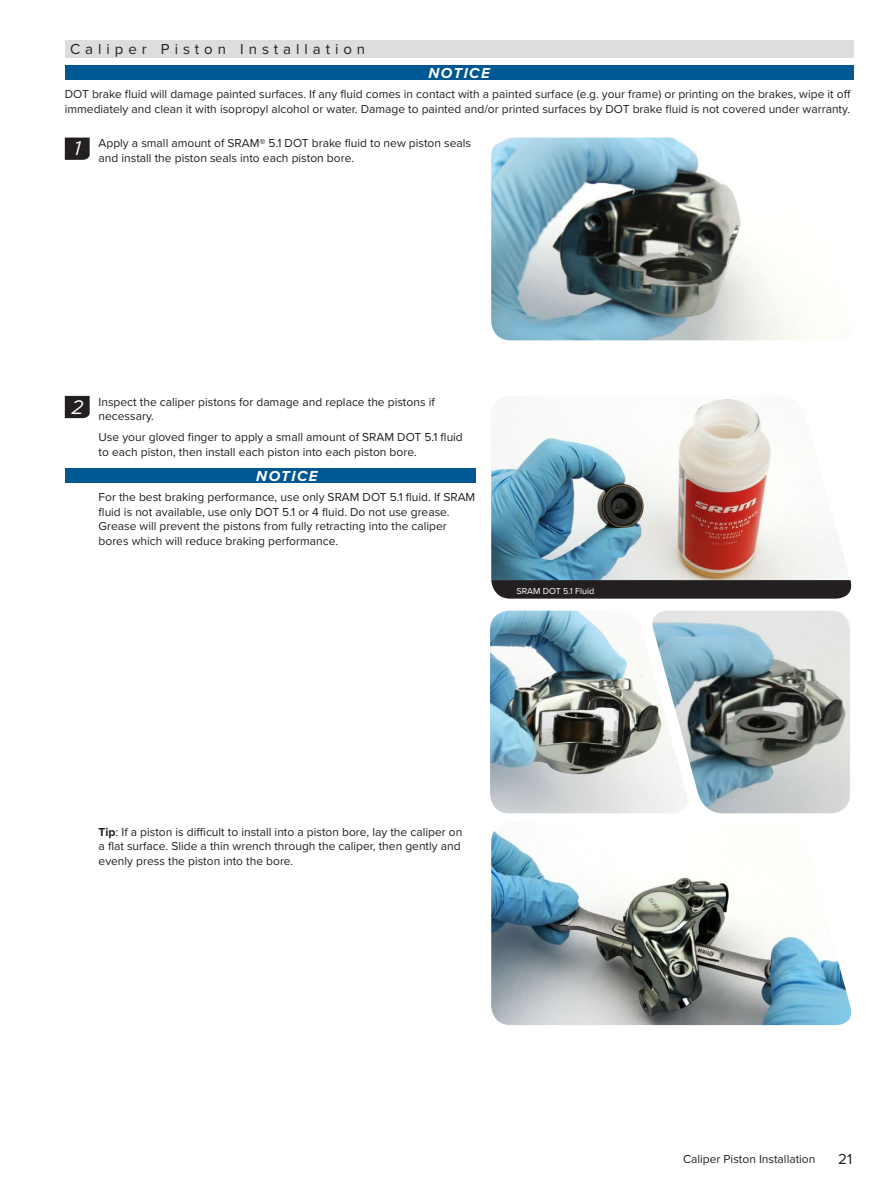
<style>
.page{position:relative;width:894px;height:1188px;background:#fff}
.page>*{position:absolute;margin:0;border:0;box-sizing:border-box;transform-origin:0 0}
.t1{font:italic 19.5px "Gotham";color:#fff}
.Section_Title_-_Grey{font:15px "Proxima Nova";letter-spacing:.33em;color:#231f20}
.Signal_Word_centered{font:italic 700 15px "Proxima Nova";letter-spacing:.1em;color:#fff}
.Signal_Word_left_ind{font:italic 700 15px "Proxima Nova";letter-spacing:.1em;color:#fff}
.Normal_Text_-_Right{font:12px/14.4px "Proxima Nova";color:#231f20}
.Normal_Text_-_Full_W{font:12px/14.4px "Proxima Nova";color:#231f20}
.Picture_Caption_left{font:9px "Proxima Nova";color:#fff}
.s1{font-weight:700}
</style>
<div class="page">
<div style="left:65px;top:40px;width:788px;height:18px;background:#dcddde"></div>
<div style="left:65px;top:65px;width:788px;height:15px;background:#005893"></div>
<div style="left:65px;top:468px;width:410px;height:15px;background:#005893"></div>
<img style="left:491px;top:138px;width:324px;height:202px">
<svg style="left:65px;top:138px;width:25px;height:22px"></svg>
<svg style="left:65px;top:396px;width:25px;height:22px"></svg>
<svg style="left:491px;top:580px;width:361px;height:19px;background:#2c2829"></svg>
<img style="left:491px;top:399px;width:359px;height:181px">
<img style="left:490px;top:611px;width:158px;height:202px">
<img style="left:648px;top:611px;width:202px;height:202px">
<img style="left:491px;top:830px;width:361px;height:195px">
<p class="Section_Title_-_Grey" style="left:70px;top:40px;width:296px">Caliper Piston Installation</p>
<p class="Signal_Word_centered" style="left:428px;top:64px;width:63px">NOTICE</p>
<p class="Normal_Text_-_Full_W" style="left:65px;top:87px;width:787px">DOT brake fluid will damage painted surfaces. If any fluid comes in contact with a painted surface (e.g. your frame) or printing on the brakes, wipe it off immediately and clean it with isopropyl alcohol or water. Damage to painted and/or printed surfaces by DOT brake fluid is not covered under warranty.</p>
<p class="Normal_Text_-_Right" style="left:99px;top:136px;width:374px">Apply a small amount of SRAM® 5.1 DOT brake fluid to new piston seals and install the piston seals into each piston bore.</p>
<p class="t1" style="left:74px;top:136px;width:9px">1</p>
<p class="t1" style="left:72px;top:394px;width:13px">2</p>
<p class="Normal_Text_-_Right" style="left:99px;top:395px;width:338px">Inspect the caliper pistons for damage and replace the pistons if necessary.</p>
<p class="Normal_Text_-_Right" style="left:99px;top:430px;width:366px">Use your gloved finger to apply a small amount of SRAM DOT 5.1 fluid to each piston, then install each piston into each piston bore.</p>
<p class="Signal_Word_left_ind" style="left:256px;top:467px;width:63px">NOTICE</p>
<p class="Normal_Text_-_Right" style="left:99px;top:490px;width:378px">For the best braking performance, use only SRAM DOT 5.1 fluid. If SRAM fluid is not available, use only DOT 5.1 or 4 fluid. Do not use grease.<br>Grease will prevent the pistons from fully retracting into the caliper bores which will reduce braking performance.</p>
<p class="Picture_Caption_left" style="left:516px;top:585px;width:79px">SRAM DOT 5.1 Fluid</p>
<p class="Normal_Text_-_Right" style="left:99px;top:825px;width:365px"><span class="s1">Tip</span>: If a piston is difficult to install into a piston bore, lay the caliper on a flat surface. Slide a thin wrench through the caliper, then gently and evenly press the piston into the bore.</p>
<p class="Normal_Text_-_Full_W" style="left:683px;top:1152px;width:134px">Caliper Piston Installation</p>
<p class="Section_Title_-_Grey" style="left:838px;top:1150px;width:15px">21</p>
</div>
